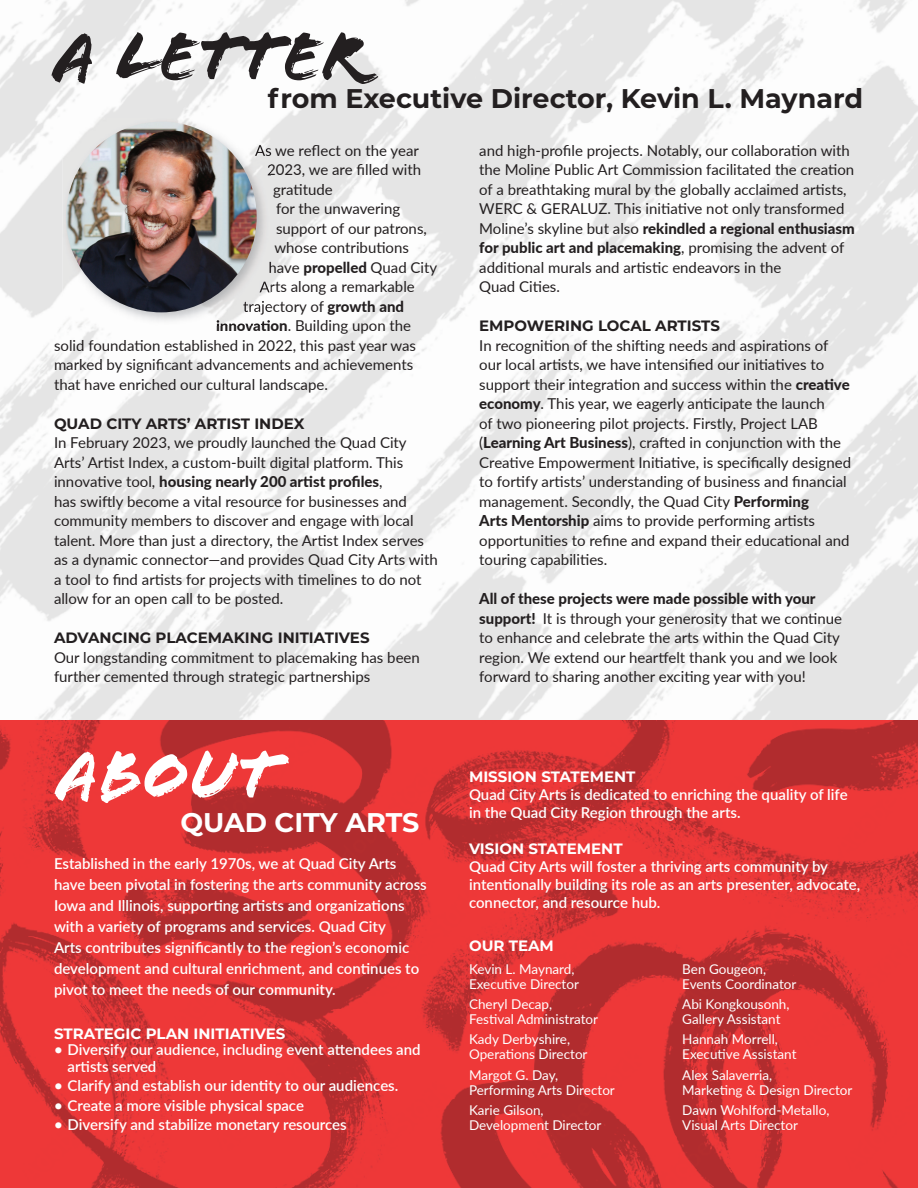
<style>
.page{position:relative;width:918px;height:1188px;background:#fff}
.page>*{position:absolute;margin:0;border:0;box-sizing:border-box;transform-origin:0 0}
.t1{font:72px "Flood Std";color:#231f20}
.t2{font:72px "Flood Std";color:#fff}
.t3{font:700 27px "Montserrat";color:#231f20}
.t4{font:700 27px "Montserrat";color:#fff}
.t5{font:15px/19.5px "Lato";color:#231f20}
.t6{font:600 15px/21px "Lato";color:#fff}
.t7{font:700 15px "Montserrat";color:#231f20}
.t8{font:700 15px "Montserrat";color:#fff}
.t9{font:13.5px/15px "Lato";color:#fff}
.s1{font-weight:800}
</style>
<div class="page">
<img style="left:0;top:0;width:918px;height:149px">
<img style="left:0;top:149px;width:85px;height:571px">
<img style="left:245px;top:107px;width:673px;height:613px">
<img style="left:85px;top:326px;width:180px;height:394px">
<img style="left:270px;top:145px;width:149px;height:13px">
<img style="left:270px;top:164px;width:151px;height:13px">
<img style="left:271px;top:262px;width:29px;height:11px">
<img style="left:270px;top:281px;width:145px;height:14px">
<img style="left:270px;top:301px;width:54px;height:14px">
<img style="left:217px;top:320px;width:70px;height:12px">
<img style="left:0;top:720px;width:918px;height:468px">
<img style="left:62px;top:118px;width:208px;height:208px">
<img style="left:255px;top:145px;width:15px;height:13px">
<svg style="left:268px;top:164px;width:2px;height:13px"></svg>
<img style="left:260px;top:281px;width:10px;height:14px">
<img style="left:243px;top:301px;width:27px;height:14px">
<img style="left:217px;top:320px;width:53px;height:6px">
<img style="left:66px;top:122px;width:191px;height:190px;border-radius:95px">
<h1 class="t1" style="left:54px;top:15px;width:313px">A LETTER</h1>
<h2 class="t3" style="left:268px;top:79px;width:597px">from Executive Director, Kevin L. Maynard</h2>
<p class="t5" style="left:255px;top:140px;width:165px">As we reflect on the year</p>
<p class="t5" style="left:267px;top:160px;width:156px">2023, we are filled with</p>
<p class="t5" style="left:273px;top:179px;width:61px">gratitude</p>
<p class="t5" style="left:276px;top:199px;width:126px">for the unwavering</p>
<p class="t5" style="left:276px;top:218px;width:152px">support of our patrons,</p>
<p class="t5" style="left:274px;top:238px;width:136px">whose contributions</p>
<p class="t5" style="left:268px;top:257px;width:170px">have <span class="s1">propelled</span> Quad City</p>
<p class="t5" style="left:260px;top:277px;width:157px">Arts along a remarkable</p>
<p class="t5" style="left:243px;top:296px;width:163px">trajectory of <span class="s1">growth and</span></p>
<p class="t5" style="left:216px;top:316px;width:197px"><span class="s1">innovation</span>. Building upon the</p>
<p class="t5" style="left:54px;top:335px;width:364px">solid foundation established in 2022, this past year was</p>
<p class="t5" style="left:54px;top:355px;width:361px">marked by significant advancements and achievements</p>
<p class="t5" style="left:54px;top:374px;width:275px">that have enriched our cultural landscape.</p>
<p class="t7" style="left:54px;top:413px;width:252px">QUAD CITY ARTS’ ARTIST INDEX</p>
<p class="t5" style="left:54px;top:433px;width:385px">In February 2023, we proudly launched the Quad City Arts’ Artist Index, a custom-built digital platform. This innovative tool, <span class="s1">housing nearly 200 artist profiles</span>,<br>has swiftly become a vital resource for businesses and community members to discover and engage with local talent. More than just a directory, the Artist Index serves as a dynamic connector—and provides Quad City Arts with a tool to find artists for projects with timelines to do not allow for an open call to be posted.</p>
<p class="t7" style="left:54px;top:627px;width:317px">ADVANCING PLACEMAKING INITIATIVES</p>
<p class="t5" style="left:54px;top:647px;width:367px">Our longstanding commitment to placemaking has been further cemented through strategic partnerships</p>
<h1 class="t2" style="left:57px;top:733px;width:223px">ABOUT</h1>
<h2 class="t4" style="left:180px;top:803px;width:241px">QUAD CITY ARTS</h2>
<p class="t6" style="left:54px;top:852px;width:374px">Established in the early 1970s, we at Quad City Arts have been pivotal in fostering the arts community across Iowa and Illinois, supporting artists and organizations with a variety of programs and services. Quad City<br>Arts contributes significantly to the region’s economic development and cultural enrichment, and continues to pivot to meet the needs of our community.</p>
<p class="t8" style="left:54px;top:1023px;width:233px">STRATEGIC PLAN INITIATIVES</p>
<p class="t6" style="left:68px;top:1041px;width:355px;line-height:16.5px;text-indent:-14px">• Diversify our audience, including event attendees and artists served</p>
<p class="t6" style="left:54px;top:1075px;width:346px">• Clarify and establish our identity to our audiences.</p>
<p class="t6" style="left:54px;top:1094px;width:252px">• Create a more visible physical space</p>
<p class="t6" style="left:54px;top:1114px;width:294px">• Diversify and stabilize monetary resources</p>
<p class="t5" style="left:479px;top:140px;width:377px">and high-profile projects. Notably, our collaboration with the Moline Public Art Commission facilitated the creation of a breathtaking mural by the globally acclaimed artists, WERC &amp; GERALUZ. This initiative not only transformed Moline’s skyline but also <span class="s1">rekindled a regional enthusiasm for public art and placemaking</span>, promising the advent of additional murals and artistic endeavors in the<br>Quad Cities.</p>
<p class="t7" style="left:479px;top:315px;width:242px">EMPOWERING LOCAL ARTISTS</p>
<p class="t5" style="left:479px;top:335px;width:373px">In recognition of the shifting needs and aspirations of our local artists, we have intensified our initiatives to support their integration and success within the <span class="s1">creative economy</span>. This year, we eagerly anticipate the launch<br>of two pioneering pilot projects. Firstly, Project LAB (<span class="s1">Learning Art Business</span>), crafted in conjunction with the Creative Empowerment Initiative, is specifically designed to fortify artists’ understanding of business and financial management. Secondly, the Quad City <span class="s1">Performing<br>Arts Mentorship</span> aims to provide performing artists opportunities to refine and expand their educational and touring capabilities.</p>
<p class="t5" style="left:479px;top:589px;width:364px"><span class="s1">All of these projects were made possible with your support!</span> It is through your generosity that we continue to enhance and celebrate the arts within the Quad City region. We extend our heartfelt thank you and we look forward to sharing another exciting year with you!</p>
<p class="t8" style="left:469px;top:765px;width:168px">MISSION STATEMENT</p>
<p class="t6" style="left:469px;top:785px;width:380px;line-height:18px">Quad City Arts is dedicated to enriching the quality of life in the Quad City Region through the arts.</p>
<p class="t8" style="left:469px;top:837px;width:155px">VISION STATEMENT</p>
<p class="t6" style="left:469px;top:857px;width:393px;line-height:18px">Quad City Arts will foster a thriving arts community by intentionally building its role as an arts presenter, advocate, connector, and resource hub.</p>
<p class="t8" style="left:469px;top:935px;width:86px">OUR TEAM</p>
<p class="t9" style="left:469px;top:961px;width:111px">Kevin L. Maynard,<br>Executive Director</p>
<p class="t9" style="left:469px;top:996px;width:131px">Cheryl Decap,<br>Festival Administrator</p>
<p class="t9" style="left:469px;top:1031px;width:120px">Kady Derbyshire,<br>Operations Director</p>
<p class="t9" style="left:469px;top:1067px;width:147px">Margot G. Day,<br>Performing Arts Director</p>
<p class="t9" style="left:469px;top:1102px;width:134px">Karie Gilson,<br>Development Director</p>
<p class="t9" style="left:682px;top:961px;width:116px">Ben Gougeon,<br>Events Coordinator</p>
<p class="t9" style="left:682px;top:996px;width:109px">Abi Kongkousonh,<br>Gallery Assistant</p>
<p class="t9" style="left:682px;top:1031px;width:116px">Hannah Morrell,<br>Executive Assistant</p>
<p class="t9" style="left:682px;top:1067px;width:172px">Alex Salaverria,<br>Marketing &amp; Design Director</p>
<p class="t9" style="left:682px;top:1102px;width:149px">Dawn Wohlford-Metallo,<br>Visual Arts Director</p>
</div>
